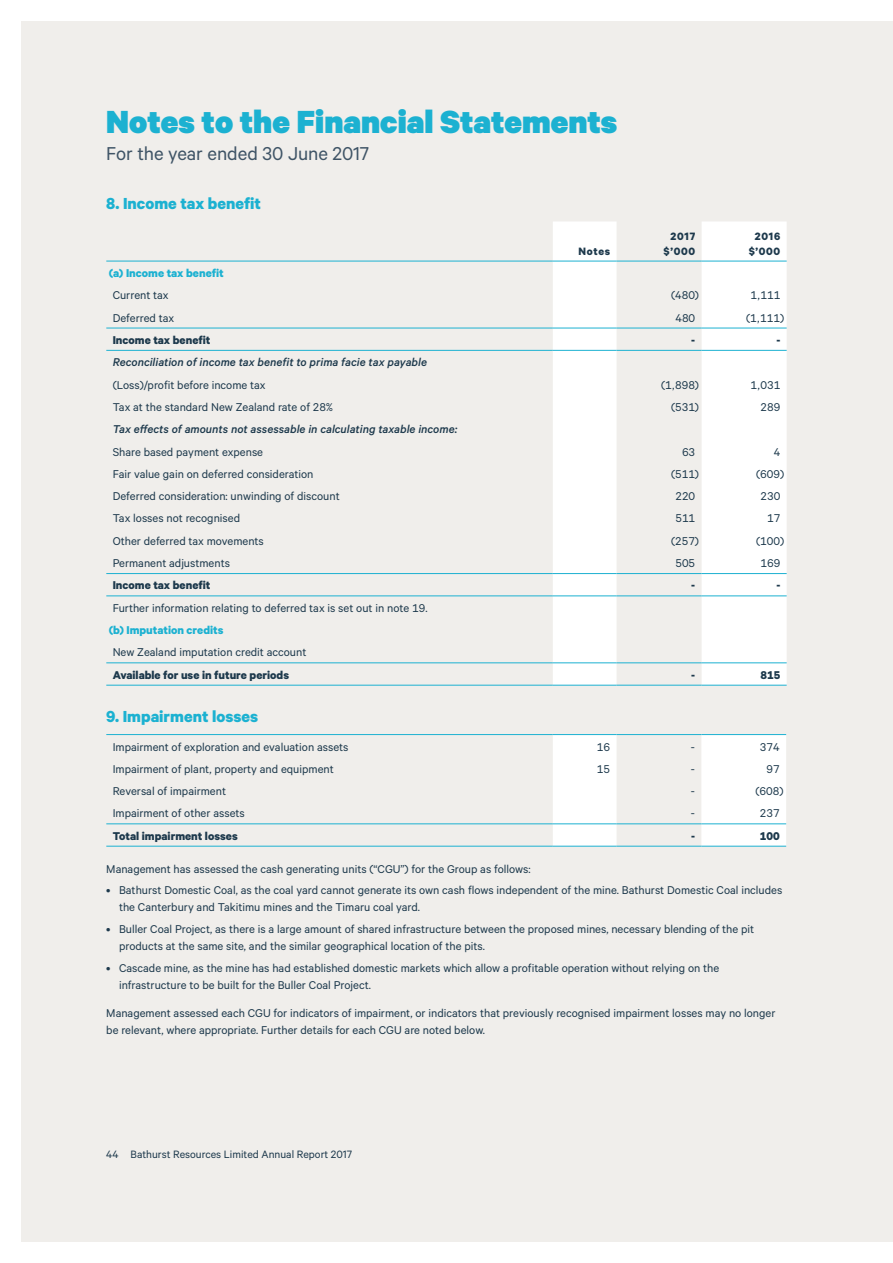
<style>
.page{position:relative;width:893px;height:1263px;background:#fff}
.page>*{position:absolute;margin:0;border:0;box-sizing:border-box;transform-origin:0 0}
.t1{font:900 36px "Calibre";color:#1cb1d1}
.t2{font:21px "Calibre";letter-spacing:-.005em;color:#3f5466}
.t3{font:700 18px "Calibre";color:#1cb1d1}
.t4{font:12.75px/17.2px "Calibre";color:#1d394c}
.t5{font:italic 500 12.75px "Calibre";color:#1d394c}
.t6{font:700 12.75px "Calibre";color:#1d394c}
.t7{font:700 12.75px "Calibre";color:#1cb1d1}
.t8{font:12px "Calibre";color:#1d394c}
.t9{font:700 12px/14.4px "Calibre";letter-spacing:.06em;color:#1d394c;text-align:center}
</style>
<div class="page">
<div style="left:21px;top:21px;width:872px;height:1221px;background:#f0eeeb"></div>
<svg style="left:553px;top:222px;width:234px;height:463px;fill:#fff"></svg>
<hr style="left:106px;top:350px;width:447px;height:1px;background:#1cb1d1">
<hr style="left:553px;top:350px;width:64px;height:1px;background:#1cb1d1">
<hr style="left:617px;top:350px;width:85px;height:1px;background:#1cb1d1">
<hr style="left:702px;top:350px;width:85px;height:1px;background:#1cb1d1">
<hr style="left:106px;top:328px;width:447px;height:1px;background:#1cb1d1">
<hr style="left:553px;top:328px;width:64px;height:1px;background:#1cb1d1">
<hr style="left:617px;top:328px;width:85px;height:1px;background:#1cb1d1">
<hr style="left:702px;top:328px;width:85px;height:1px;background:#1cb1d1">
<hr style="left:106px;top:573px;width:447px;height:1px;background:#1cb1d1">
<hr style="left:553px;top:573px;width:64px;height:1px;background:#1cb1d1">
<hr style="left:617px;top:573px;width:85px;height:1px;background:#1cb1d1">
<hr style="left:702px;top:573px;width:85px;height:1px;background:#1cb1d1">
<hr style="left:106px;top:595px;width:447px;height:1px;background:#1cb1d1">
<hr style="left:553px;top:595px;width:64px;height:1px;background:#1cb1d1">
<hr style="left:617px;top:595px;width:85px;height:1px;background:#1cb1d1">
<hr style="left:702px;top:595px;width:85px;height:1px;background:#1cb1d1">
<hr style="left:106px;top:662px;width:447px;height:1px;background:#1cb1d1">
<hr style="left:553px;top:662px;width:64px;height:1px;background:#1cb1d1">
<hr style="left:617px;top:662px;width:85px;height:1px;background:#1cb1d1">
<hr style="left:702px;top:662px;width:85px;height:1px;background:#1cb1d1">
<hr style="left:106px;top:685px;width:447px;height:1px;background:#1cb1d1">
<hr style="left:553px;top:685px;width:64px;height:1px;background:#1cb1d1">
<hr style="left:617px;top:685px;width:85px;height:1px;background:#1cb1d1">
<hr style="left:702px;top:685px;width:85px;height:1px;background:#1cb1d1">
<hr style="left:106px;top:261px;width:447px;height:1px;background:#1cb1d1">
<hr style="left:553px;top:261px;width:64px;height:1px;background:#1cb1d1">
<hr style="left:617px;top:261px;width:85px;height:1px;background:#1cb1d1">
<hr style="left:702px;top:261px;width:85px;height:1px;background:#1cb1d1">
<svg style="left:553px;top:735px;width:233px;height:111px"></svg>
<hr style="left:106px;top:823px;width:447px;height:1px;background:#1cb1d1">
<hr style="left:553px;top:823px;width:64px;height:1px;background:#1cb1d1">
<hr style="left:617px;top:823px;width:84px;height:1px;background:#1cb1d1">
<hr style="left:701px;top:823px;width:85px;height:1px;background:#1cb1d1">
<hr style="left:106px;top:846px;width:447px;height:1px;background:#1cb1d1">
<hr style="left:553px;top:846px;width:64px;height:1px;background:#1cb1d1">
<hr style="left:617px;top:846px;width:84px;height:1px;background:#1cb1d1">
<hr style="left:701px;top:846px;width:85px;height:1px;background:#1cb1d1">
<hr style="left:106px;top:734px;width:447px;height:1px;background:#1cb1d1">
<hr style="left:553px;top:734px;width:64px;height:1px;background:#1cb1d1">
<hr style="left:617px;top:734px;width:84px;height:1px;background:#1cb1d1">
<hr style="left:701px;top:734px;width:85px;height:1px;background:#1cb1d1">
<h1 class="t1" style="left:106px;top:99px;width:513px">Notes to the Financial Statements</h1>
<h2 class="t2" style="left:106px;top:142px;width:264px">For the year ended 30 June 2017</h2>
<h3 class="t3" style="left:106px;top:192px;width:156px">8. Income tax benefit</h3>
<p class="t9" style="left:578px;top:243px;width:33px">Notes</p>
<p class="t9" style="left:664px;top:229px;width:33px">2017 $’000</p>
<p class="t9" style="left:749px;top:229px;width:33px">2016 $’000</p>
<p class="t7" style="left:109px;top:265px;width:116px">(a) Income tax benefit</p>
<p class="t4" style="left:113px;top:286px;width:57px">Current tax</p>
<p class="t4" style="left:671px;top:286px;width:30px">(480)</p>
<p class="t4" style="left:750px;top:286px;width:31px">1,111</p>
<p class="t4" style="left:113px;top:309px;width:63px">Deferred tax</p>
<p class="t4" style="left:675px;top:309px;width:21px">480</p>
<p class="t4" style="left:746px;top:309px;width:40px">(1,111)</p>
<p class="t6" style="left:113px;top:332px;width:99px">Income tax benefit</p>
<p class="t6" style="left:691px;top:332px;width:5px">-</p>
<p class="t6" style="left:776px;top:332px;width:5px">-</p>
<p class="t5" style="left:113px;top:355px;width:316px">Reconciliation of income tax benefit to prima facie tax payable</p>
<p class="t4" style="left:113px;top:375px;width:154px">(Loss)/profit before income tax</p>
<p class="t4" style="left:661px;top:375px;width:40px">(1,898)</p>
<p class="t4" style="left:750px;top:375px;width:31px">1,031</p>
<p class="t4" style="left:113px;top:398px;width:222px">Tax at the standard New Zealand rate of 28%</p>
<p class="t4" style="left:671px;top:398px;width:30px">(531)</p>
<p class="t4" style="left:760px;top:398px;width:21px">289</p>
<p class="t5" style="left:113px;top:422px;width:346px">Tax effects of amounts not assessable in calculating taxable income:</p>
<p class="t4" style="left:113px;top:442px;width:152px">Share based payment expense</p>
<p class="t4" style="left:682px;top:442px;width:15px">63</p>
<p class="t4" style="left:774px;top:442px;width:8px">4</p>
<p class="t4" style="left:113px;top:465px;width:202px">Fair value gain on deferred consideration</p>
<p class="t4" style="left:671px;top:465px;width:30px">(511)</p>
<p class="t4" style="left:756px;top:465px;width:30px">(609)</p>
<p class="t4" style="left:113px;top:487px;width:229px">Deferred consideration: unwinding of discount</p>
<p class="t4" style="left:675px;top:487px;width:21px">220</p>
<p class="t4" style="left:760px;top:487px;width:21px">230</p>
<p class="t4" style="left:113px;top:509px;width:129px">Tax losses not recognised</p>
<p class="t4" style="left:675px;top:509px;width:21px">511</p>
<p class="t4" style="left:767px;top:509px;width:15px">17</p>
<p class="t4" style="left:113px;top:532px;width:153px">Other deferred tax movements</p>
<p class="t4" style="left:671px;top:532px;width:30px">(257)</p>
<p class="t4" style="left:756px;top:532px;width:30px">(100)</p>
<p class="t4" style="left:113px;top:554px;width:119px">Permanent adjustments</p>
<p class="t4" style="left:675px;top:554px;width:21px">505</p>
<p class="t4" style="left:760px;top:554px;width:21px">169</p>
<p class="t6" style="left:113px;top:578px;width:99px">Income tax benefit</p>
<p class="t6" style="left:691px;top:578px;width:5px">-</p>
<p class="t6" style="left:776px;top:578px;width:5px">-</p>
<p class="t4" style="left:113px;top:599px;width:316px">Further information relating to deferred tax is set out in note 19.</p>
<p class="t7" style="left:109px;top:622px;width:116px">(b) Imputation credits</p>
<p class="t4" style="left:113px;top:643px;width:195px">New Zealand imputation credit account</p>
<p class="t6" style="left:113px;top:667px;width:178px">Available for use in future periods</p>
<p class="t6" style="left:691px;top:667px;width:5px">-</p>
<p class="t6" style="left:760px;top:667px;width:21px">815</p>
<h3 class="t3" style="left:106px;top:705px;width:153px">9. Impairment losses</h3>
<p class="t4" style="left:113px;top:737px;width:237px">Impairment of exploration and evaluation assets</p>
<p class="t4" style="left:597px;top:737px;width:15px">16</p>
<p class="t4" style="left:691px;top:737px;width:6px">-</p>
<p class="t4" style="left:760px;top:737px;width:21px">374</p>
<p class="t4" style="left:113px;top:760px;width:223px">Impairment of plant, property and equipment</p>
<p class="t4" style="left:597px;top:760px;width:15px">15</p>
<p class="t4" style="left:691px;top:760px;width:6px">-</p>
<p class="t4" style="left:766px;top:760px;width:15px">97</p>
<p class="t4" style="left:113px;top:782px;width:115px">Reversal of impairment</p>
<p class="t4" style="left:691px;top:782px;width:6px">-</p>
<p class="t4" style="left:755px;top:782px;width:30px">(608)</p>
<p class="t4" style="left:113px;top:804px;width:134px">Impairment of other assets</p>
<p class="t4" style="left:691px;top:804px;width:6px">-</p>
<p class="t4" style="left:760px;top:804px;width:21px">237</p>
<p class="t6" style="left:113px;top:828px;width:127px">Total impairment losses</p>
<p class="t6" style="left:691px;top:828px;width:5px">-</p>
<p class="t6" style="left:760px;top:828px;width:21px">100</p>
<p class="t4" style="left:106px;top:860px;width:426px">Management has assessed the cash generating units (“CGU”) for the Group as follows:</p>
<p class="t4" style="left:119px;top:881px;width:665px;text-indent:-13px">• Bathurst Domestic Coal, as the coal yard cannot generate its own cash flows independent of the mine. Bathurst Domestic Coal includes the Canterbury and Takitimu mines and the Timaru coal yard.</p>
<p class="t4" style="left:119px;top:920px;width:637px;text-indent:-13px">• Buller Coal Project, as there is a large amount of shared infrastructure between the proposed mines, necessary blending of the pit products at the same site, and the similar geographical location of the pits.</p>
<p class="t4" style="left:119px;top:958px;width:602px;text-indent:-13px">• Cascade mine, as the mine has had established domestic markets which allow a profitable operation without relying on the infrastructure to be built for the Buller Coal Project.</p>
<p class="t4" style="left:106px;top:1004px;width:671px">Management assessed each CGU for indicators of impairment, or indicators that previously recognised impairment losses may no longer be relevant, where appropriate. Further details for each CGU are noted below.</p>
<p class="t8" style="left:106px;top:1147px;width:247px">44 Bathurst Resources Limited Annual Report 2017</p>
</div>
